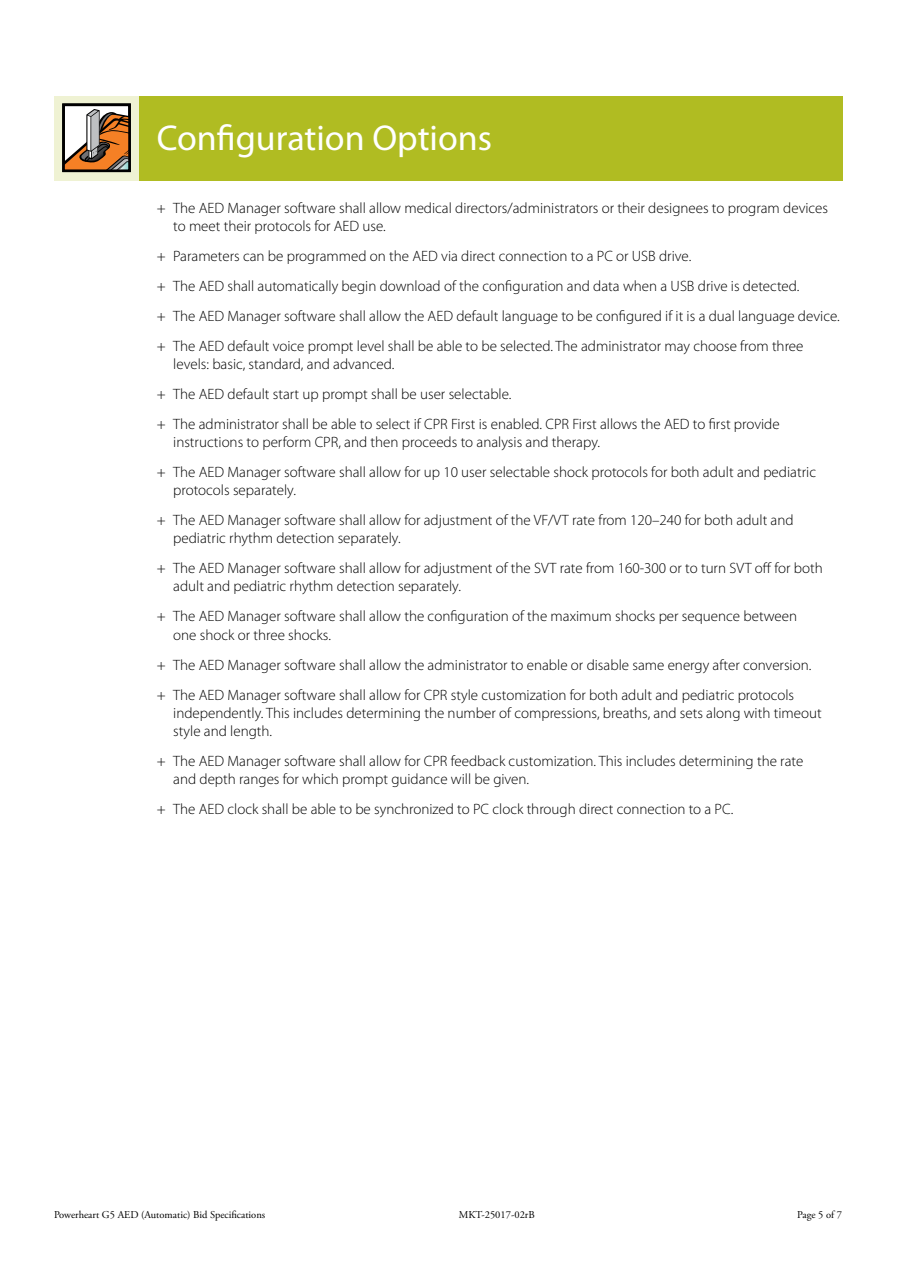
<style>
.page{position:relative;width:897px;height:1264px;background:#fff}
.page>*{position:absolute;margin:0;border:0;box-sizing:border-box;transform-origin:0 0}
.t1{font:36px "Myriad Pro";color:#fff}
.t2{font:300 15px/30px "Myriad Pro";color:#000}
.t3{font:10.5px "Adobe Garamond Pro";color:#000}
</style>
<div class="page">
<div style="left:98px;top:96px;width:744px;height:85px;background:#b0bc22"></div>
<div style="left:54px;top:96px;width:85px;height:85px;background:#eff2d3"></div>
<div style="left:64px;top:105px;width:65px;height:66px;background:#fff"></div>
<div style="left:62px;top:103px;width:69px;height:69px;border:3px solid #000"></div>
<svg style="left:64px;top:109px;width:66px;height:62px"></svg>
<h1 class="t1" style="left:157px;top:116px;width:337px">Configuration Options</h1>
<p class="t2" style="left:173px;top:199px;width:656px;line-height:18px;text-indent:-16px">+ The AED Manager software shall allow medical directors/administrators or their designees to program devices to meet their protocols for AED use.</p>
<p class="t2" style="left:157px;top:241px;width:684px">+ Parameters can be programmed on the AED via direct connection to a PC or USB drive.<br>+ The AED shall automatically begin download of the configuration and data when a USB drive is detected.<br>+ The AED Manager software shall allow the AED default language to be configured if it is a dual language device. + The AED default voice prompt level shall be able to be selected. The administrator may choose from three</p>
<p class="t2" style="left:157px;top:349px;width:624px;text-indent:16px">levels: basic, standard, and advanced.<br>+ The AED default start up prompt shall be user selectable.<br>+ The administrator shall be able to select if CPR First is enabled. CPR First allows the AED to first provide</p>
<p class="t2" style="left:157px;top:427px;width:660px;text-indent:16px">instructions to perform CPR, and then proceeds to analysis and therapy.<br>+ The AED Manager software shall allow for up 10 user selectable shock protocols for both adult and pediatric</p>
<p class="t2" style="left:157px;top:475px;width:638px;text-indent:16px">protocols separately.<br>+ The AED Manager software shall allow for adjustment of the VF/VT rate from 120–240 for both adult and</p>
<p class="t2" style="left:157px;top:523px;width:667px;text-indent:16px">pediatric rhythm detection separately.<br>+ The AED Manager software shall allow for adjustment of the SVT rate from 160-300 or to turn SVT off for both</p>
<p class="t2" style="left:157px;top:571px;width:642px;text-indent:16px">adult and pediatric rhythm detection separately.<br>+ The AED Manager software shall allow the configuration of the maximum shocks per sequence between</p>
<p class="t2" style="left:157px;top:619px;width:656px;text-indent:16px">one shock or three shocks.<br>+ The AED Manager software shall allow the administrator to enable or disable same energy after conversion. + The AED Manager software shall allow for CPR style customization for both adult and pediatric protocols</p>
<p class="t2" style="left:173px;top:703px;width:650px;line-height:18px">independently. This includes determining the number of compressions, breaths, and sets along with timeout style and length.</p>
<p class="t2" style="left:173px;top:751px;width:631px;line-height:18px;text-indent:-16px">+ The AED Manager software shall allow for CPR feedback customization. This includes determining the rate and depth ranges for which prompt guidance will be given.</p>
<p class="t2" style="left:157px;top:793px;width:578px">+ The AED clock shall be able to be synchronized to PC clock through direct connection to a PC.</p>
<p class="t3" style="left:54px;top:1208px;width:213px">Powerheart G5 AED (Automatic) Bid Specifications</p>
<p class="t3" style="left:459px;top:1208px;width:77px">MKT-25017-02rB</p>
<p class="t3" style="left:797px;top:1208px;width:46px">Page 5 of 7</p>
</div>
